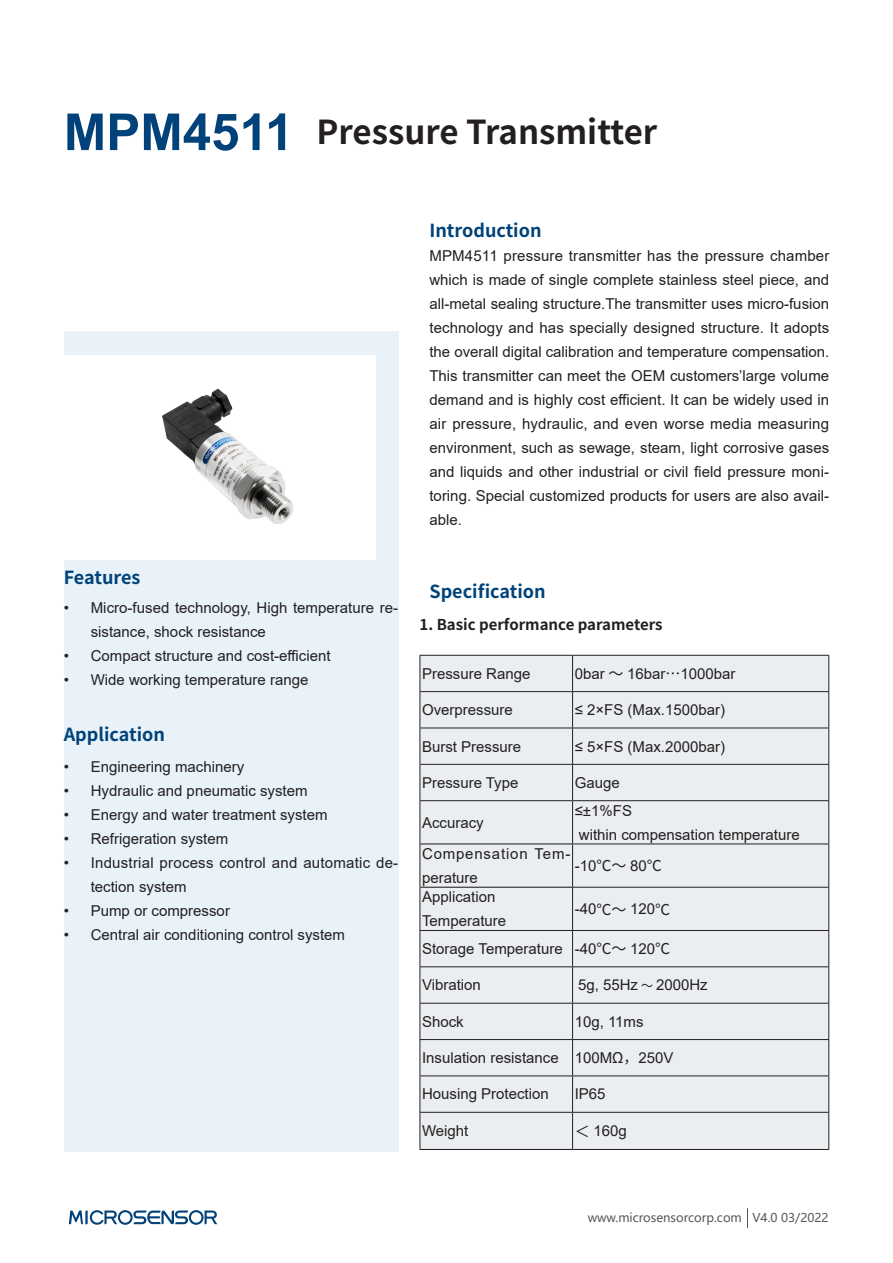
<style>
.page{position:relative;width:893px;height:1263px;background:#fff}
.page>*{position:absolute;margin:0;border:0;box-sizing:border-box;transform-origin:0 0}
.t1{font:700 33px "Source Han Sans CN";color:#231f20}
.t2{font:700 18px "Source Han Sans CN";color:#004279}
.t3{font:15px/24px "Arial";color:#231f20;text-align:justify}
.t4{font:700 15px "Source Han Sans CN";color:#231f20}
.t5{font:15px/24px "Arial";letter-spacing:.055em;color:#231f20}
.t6{font:12px "Microsoft Ya Hei";color:#57585a}
.s1{font-family:"Arial";font-size:51px;color:#004279}
.s2{font-family:"Source Han Sans CN"}
.s3{font-family:"Source Han Sans CN";font-size:12px}
</style>
<div class="page">
<svg style="left:747px;top:1208px;width:1px;height:20px"></svg>
<svg style="left:69px;top:1210px;width:148px;height:15px"></svg>
<div style="left:421px;top:656px;width:407px;height:493px;background:#ebeef1"></div>
<hr style="left:420px;top:843px;width:152px;height:1px;background:#231f20">
<hr style="left:420px;top:887px;width:152px;height:1px;background:#231f20">
<hr style="left:420px;top:1149px;width:152px;height:1px;background:#231f20">
<hr style="left:420px;top:655px;width:153px;height:1px;background:#231f20">
<hr style="left:420px;top:656px;width:1px;height:35px;background:#231f20">
<hr style="left:573px;top:655px;width:256px;height:1px;background:#231f20">
<hr style="left:572px;top:656px;width:1px;height:35px;background:#231f20">
<hr style="left:828px;top:656px;width:1px;height:35px;background:#231f20">
<hr style="left:420px;top:691px;width:153px;height:1px;background:#231f20">
<hr style="left:420px;top:692px;width:1px;height:36px;background:#231f20">
<hr style="left:573px;top:691px;width:256px;height:1px;background:#231f20">
<hr style="left:572px;top:692px;width:1px;height:36px;background:#231f20">
<hr style="left:828px;top:692px;width:1px;height:36px;background:#231f20">
<hr style="left:420px;top:728px;width:153px;height:1px;background:#231f20">
<hr style="left:420px;top:728px;width:1px;height:36px;background:#231f20">
<hr style="left:573px;top:728px;width:256px;height:1px;background:#231f20">
<hr style="left:572px;top:728px;width:1px;height:36px;background:#231f20">
<hr style="left:828px;top:728px;width:1px;height:36px;background:#231f20">
<hr style="left:420px;top:764px;width:153px;height:1px;background:#231f20">
<hr style="left:420px;top:765px;width:1px;height:35px;background:#231f20">
<hr style="left:573px;top:764px;width:256px;height:1px;background:#231f20">
<hr style="left:572px;top:765px;width:1px;height:35px;background:#231f20">
<hr style="left:828px;top:765px;width:1px;height:35px;background:#231f20">
<hr style="left:420px;top:800px;width:153px;height:1px;background:#231f20">
<hr style="left:420px;top:801px;width:1px;height:43px;background:#231f20">
<hr style="left:573px;top:800px;width:256px;height:1px;background:#231f20">
<hr style="left:572px;top:801px;width:1px;height:42px;background:#231f20">
<hr style="left:828px;top:801px;width:1px;height:42px;background:#231f20">
<hr style="left:420px;top:844px;width:1px;height:43px;background:#231f20">
<hr style="left:572px;top:843px;width:257px;height:1px;background:#231f20">
<hr style="left:572px;top:844px;width:1px;height:43px;background:#231f20">
<hr style="left:828px;top:844px;width:1px;height:43px;background:#231f20">
<hr style="left:420px;top:887px;width:1px;height:43px;background:#231f20">
<hr style="left:572px;top:887px;width:257px;height:1px;background:#231f20">
<hr style="left:572px;top:887px;width:1px;height:43px;background:#231f20">
<hr style="left:828px;top:887px;width:1px;height:43px;background:#231f20">
<hr style="left:420px;top:930px;width:153px;height:1px;background:#231f20">
<hr style="left:420px;top:931px;width:1px;height:35px;background:#231f20">
<hr style="left:573px;top:930px;width:256px;height:1px;background:#231f20">
<hr style="left:572px;top:931px;width:1px;height:35px;background:#231f20">
<hr style="left:828px;top:931px;width:1px;height:35px;background:#231f20">
<hr style="left:420px;top:966px;width:153px;height:1px;background:#231f20">
<hr style="left:420px;top:967px;width:1px;height:36px;background:#231f20">
<hr style="left:573px;top:966px;width:256px;height:1px;background:#231f20">
<hr style="left:572px;top:967px;width:1px;height:36px;background:#231f20">
<hr style="left:828px;top:967px;width:1px;height:36px;background:#231f20">
<hr style="left:420px;top:1003px;width:153px;height:1px;background:#231f20">
<hr style="left:420px;top:1003px;width:1px;height:36px;background:#231f20">
<hr style="left:573px;top:1003px;width:256px;height:1px;background:#231f20">
<hr style="left:572px;top:1003px;width:1px;height:36px;background:#231f20">
<hr style="left:828px;top:1003px;width:1px;height:36px;background:#231f20">
<hr style="left:420px;top:1039px;width:153px;height:1px;background:#231f20">
<hr style="left:420px;top:1040px;width:1px;height:35px;background:#231f20">
<hr style="left:573px;top:1039px;width:256px;height:1px;background:#231f20">
<hr style="left:572px;top:1040px;width:1px;height:35px;background:#231f20">
<hr style="left:828px;top:1040px;width:1px;height:35px;background:#231f20">
<hr style="left:420px;top:1075px;width:153px;height:1px;background:#231f20">
<hr style="left:420px;top:1076px;width:1px;height:36px;background:#231f20">
<hr style="left:573px;top:1075px;width:256px;height:1px;background:#231f20">
<hr style="left:572px;top:1076px;width:1px;height:36px;background:#231f20">
<hr style="left:828px;top:1076px;width:1px;height:36px;background:#231f20">
<hr style="left:420px;top:1112px;width:153px;height:1px;background:#231f20">
<hr style="left:420px;top:1113px;width:1px;height:36px;background:#231f20">
<hr style="left:573px;top:1112px;width:256px;height:1px;background:#231f20">
<hr style="left:572px;top:1113px;width:1px;height:36px;background:#231f20">
<hr style="left:828px;top:1113px;width:1px;height:36px;background:#231f20">
<hr style="left:572px;top:1149px;width:257px;height:1px;background:#231f20">
<div style="left:64px;top:332px;width:334px;height:820px;background:#e8f2f8"></div>
<div style="left:64px;top:355px;width:312px;height:204px;background:#fff"></div>
<img style="left:162px;top:388px;width:132px;height:136px">
<p class="t1" style="left:64px;top:114px;width:595px"><span class="s1">MPM4511</span> Pressure Transmitter</p>
<p class="t2" style="left:429px;top:220px;width:114px">Introduction</p>
<p class="t2" style="left:64px;top:567px;width:78px">Features</p>
<p class="t3" style="left:91px;top:596px;width:309px;text-indent:-27px">• Micro-fused technology, High temperature re&shy;sistance, shock resistance</p>
<p class="t3" style="left:64px;top:644px;width:268px">• Compact structure and cost-efficient</p>
<p class="t3" style="left:64px;top:668px;width:246px">• Wide working temperature range</p>
<p class="t2" style="left:64px;top:724px;width:103px">Application</p>
<p class="t3" style="left:64px;top:755px;width:182px">• Engineering machinery</p>
<p class="t3" style="left:64px;top:779px;width:245px">• Hydraulic and pneumatic system</p>
<p class="t3" style="left:64px;top:803px;width:265px">• Energy and water treatment system</p>
<p class="t3" style="left:64px;top:827px;width:166px">• Refrigeration system</p>
<p class="t3" style="left:91px;top:851px;width:309px;text-indent:-27px">• Industrial process control and automatic de&shy;tection system</p>
<p class="t3" style="left:64px;top:899px;width:168px">• Pump or compressor</p>
<p class="t3" style="left:64px;top:923px;width:283px">• Central air conditioning control system</p>
<p class="t3" style="left:429px;top:243px;width:401px">MPM4511 pressure transmitter has the pressure chamber which is made of single complete stainless steel piece, and all-metal sealing structure.The transmitter uses micro-fusion technology and has specially designed structure. It adopts the overall digital calibration and temperature compensation.</p>
<p class="t3" style="left:429px;top:363px;width:401px">This transmitter can meet the OEM customers’large volume demand and is highly cost efficient. It can be widely used in air pressure, hydraulic, and even worse media measuring environment, such as sewage, steam, light corrosive gases and liquids and other industrial or civil field pressure moni&shy;toring. Special customized products for users are also avail&shy;able.</p>
<p class="t2" style="left:429px;top:581px;width:118px">Specification</p>
<p class="t4" style="left:420px;top:616px;width:245px">1. Basic performance parameters</p>
<p class="t3" style="left:422px;top:661px;width:110px">Pressure Range</p>
<p class="t3" style="left:575px;top:661px;width:162px">0bar <span class="s2">～</span> 16bar<span class="s2">…</span>1000bar</p>
<p class="t3" style="left:422px;top:698px;width:92px">Overpressure</p>
<p class="t3" style="left:575px;top:698px;width:152px">≤ 2×FS (Max.1500bar)</p>
<p class="t3" style="left:422px;top:734px;width:101px">Burst Pressure</p>
<p class="t3" style="left:575px;top:734px;width:152px">≤ 5×FS (Max.2000bar)</p>
<p class="t3" style="left:422px;top:770px;width:98px">Pressure Type</p>
<p class="t3" style="left:575px;top:770px;width:47px">Gauge</p>
<p class="t3" style="left:422px;top:810px;width:63px">Accuracy</p>
<p class="t3" style="left:575px;top:798px;width:59px">≤±1%FS</p>
<p class="t3" style="left:579px;top:822px;width:222px">within compensation temperature</p>
<p class="t5" style="left:422px;top:841px;width:150px">Compensation Tem&shy;perature</p>
<p class="t3" style="left:575px;top:853px;width:89px">-10<span class="s2">℃～</span> 80<span class="s2">℃</span></p>
<p class="t3" style="left:422px;top:885px;width:75px">Application</p>
<p class="t3" style="left:422px;top:909px;width:86px">Temperature</p>
<p class="t3" style="left:575px;top:897px;width:97px">-40<span class="s2">℃～</span> 120<span class="s2">℃</span></p>
<p class="t3" style="left:422px;top:937px;width:142px">Storage Temperature</p>
<p class="t3" style="left:575px;top:937px;width:97px">-40<span class="s2">℃～</span> 120<span class="s2">℃</span></p>
<p class="t3" style="left:422px;top:973px;width:60px">Vibration</p>
<p class="t3" style="left:578px;top:973px;width:131px">5g, 55Hz <span class="s3">～</span> 2000Hz</p>
<p class="t3" style="left:422px;top:1009px;width:43px">Shock</p>
<p class="t3" style="left:575px;top:1009px;width:70px">10g, 11ms</p>
<p class="t3" style="left:422px;top:1046px;width:138px">Insulation resistance</p>
<p class="t3" style="left:575px;top:1046px;width:100px">100MΩ<span class="s2">，</span>250V</p>
<p class="t3" style="left:422px;top:1082px;width:128px">Housing Protection</p>
<p class="t3" style="left:575px;top:1082px;width:32px">IP65</p>
<p class="t3" style="left:422px;top:1119px;width:48px">Weight</p>
<p class="t3" style="left:575px;top:1119px;width:54px"><span class="s2">＜</span> 160g</p>
<p class="t6" style="left:588px;top:1210px;width:242px">www.microsensorcorp.com V4.0 03/2022</p>
</div>
